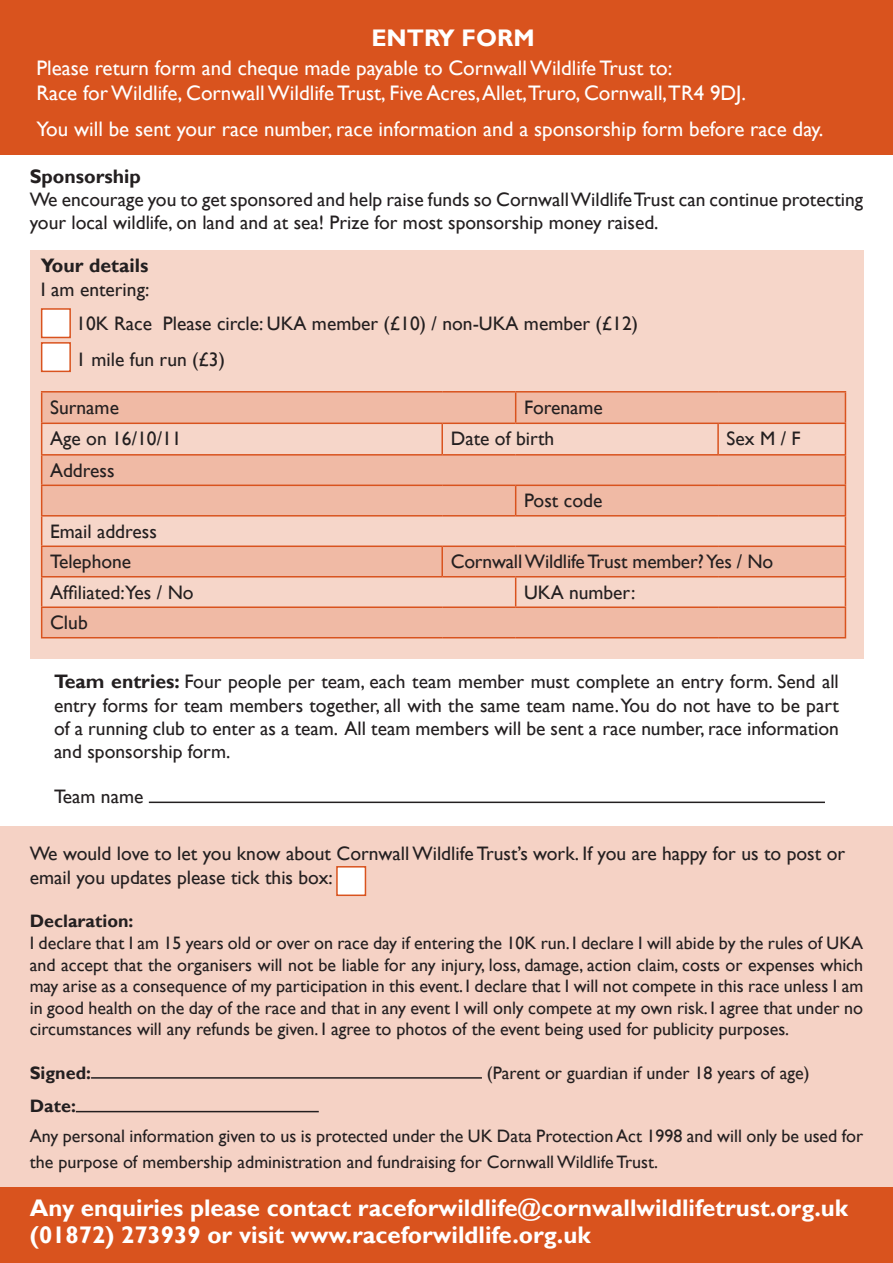
<style>
.page{position:relative;width:893px;height:1263px;background:#fff}
.page>*{position:absolute;margin:0;border:0;box-sizing:border-box;transform-origin:0 0}
.t1{font:700 24px/27px "Gill Sans";color:#fff}
.t2{font:21px "Gill Sans";color:#fff}
.t3{font:19.5px/23.4px "Gill Sans";color:#231f20}
.t4{font:700 19.5px "Gill Sans";color:#231f20}
.t5{font:18px/21.6px "Gill Sans";color:#231f20;text-align:justify}
.t6{font:700 18px "Gill Sans";color:#231f20}
.s1{font-weight:700}
</style>
<div class="page">
<div style="left:0;top:1187px;width:893px;height:76px;background:#d9531e"></div>
<div style="left:0;top:0;width:893px;height:154px;background:#d9531e"></div>
<div style="left:30px;top:250px;width:833px;height:409px;background:#f6d6c9"></div>
<div style="left:0;top:826px;width:893px;height:361px;background:#f5d2c5"></div>
<div style="left:41px;top:308px;width:30px;height:30px;background:#fff;border:2px solid #d9531e"></div>
<div style="left:41px;top:342px;width:30px;height:30px;background:#fff;border:2px solid #d9531e"></div>
<svg style="left:42px;top:392px;width:803px;height:245px;fill:#f0baa5"></svg>
<hr style="left:41px;top:391px;width:401px;height:1px;background:#d9531e">
<hr style="left:41px;top:392px;width:1px;height:31px;background:#d9531e">
<hr style="left:442px;top:391px;width:74px;height:1px;background:#d9531e">
<hr style="left:516px;top:391px;width:202px;height:1px;background:#d9531e">
<hr style="left:515px;top:392px;width:1px;height:31px;background:#d9531e">
<hr style="left:718px;top:391px;width:128px;height:1px;background:#d9531e">
<hr style="left:845px;top:392px;width:1px;height:31px;background:#d9531e">
<hr style="left:41px;top:423px;width:401px;height:1px;background:#d9531e">
<hr style="left:41px;top:424px;width:1px;height:30px;background:#d9531e">
<hr style="left:442px;top:423px;width:74px;height:1px;background:#d9531e">
<hr style="left:441px;top:424px;width:2px;height:30px;background:#d9531e">
<hr style="left:516px;top:423px;width:202px;height:1px;background:#d9531e">
<hr style="left:718px;top:423px;width:128px;height:1px;background:#d9531e">
<hr style="left:717px;top:424px;width:2px;height:30px;background:#d9531e">
<hr style="left:845px;top:424px;width:1px;height:30px;background:#d9531e">
<hr style="left:41px;top:485px;width:401px;height:1px;background:#d9531e">
<hr style="left:442px;top:485px;width:74px;height:1px;background:#d9531e">
<hr style="left:516px;top:485px;width:202px;height:1px;background:#d9531e">
<svg style="left:515px;top:486px;width:1px;height:29px"></svg>
<hr style="left:718px;top:485px;width:128px;height:1px;background:#d9531e">
<hr style="left:41px;top:545px;width:401px;height:2px;background:#d9531e">
<hr style="left:442px;top:545px;width:74px;height:2px;background:#d9531e">
<hr style="left:441px;top:547px;width:2px;height:29px;background:#d9531e">
<hr style="left:516px;top:545px;width:202px;height:2px;background:#d9531e">
<hr style="left:718px;top:545px;width:128px;height:2px;background:#d9531e">
<hr style="left:41px;top:576px;width:401px;height:1px;background:#d9531e">
<hr style="left:442px;top:576px;width:74px;height:1px;background:#d9531e">
<hr style="left:516px;top:576px;width:202px;height:1px;background:#d9531e">
<svg style="left:515px;top:577px;width:1px;height:29px"></svg>
<hr style="left:718px;top:576px;width:128px;height:1px;background:#d9531e">
<hr style="left:41px;top:606px;width:401px;height:2px;background:#d9531e">
<hr style="left:442px;top:606px;width:74px;height:2px;background:#d9531e">
<hr style="left:516px;top:606px;width:202px;height:2px;background:#d9531e">
<hr style="left:718px;top:606px;width:128px;height:2px;background:#d9531e">
<hr style="left:41px;top:637px;width:401px;height:1px;background:#d9531e">
<hr style="left:442px;top:637px;width:74px;height:1px;background:#d9531e">
<hr style="left:516px;top:637px;width:202px;height:1px;background:#d9531e">
<hr style="left:718px;top:637px;width:128px;height:1px;background:#d9531e">
<hr style="left:41px;top:454px;width:401px;height:2px;background:#d9531e">
<hr style="left:442px;top:454px;width:74px;height:2px;background:#d9531e">
<hr style="left:516px;top:454px;width:202px;height:2px;background:#d9531e">
<hr style="left:718px;top:454px;width:128px;height:2px;background:#d9531e">
<svg style="left:41px;top:456px;width:1px;height:181px"></svg>
<svg style="left:845px;top:456px;width:1px;height:181px"></svg>
<hr style="left:41px;top:515px;width:401px;height:1px;background:#d9531e">
<hr style="left:442px;top:515px;width:74px;height:1px;background:#d9531e">
<hr style="left:516px;top:515px;width:202px;height:1px;background:#d9531e">
<hr style="left:718px;top:515px;width:128px;height:1px;background:#d9531e">
<hr style="left:149px;top:801px;width:676px;height:2px;background:#231f20">
<hr style="left:91px;top:1077px;width:391px;height:2px;background:#231f20">
<hr style="left:76px;top:1111px;width:243px;height:1px;background:#231f20">
<div style="left:336px;top:866px;width:30px;height:30px;background:#fff;border:2px solid #d9531e"></div>
<p class="t1" style="left:371px;top:25px;width:165px">ENTRY FORM</p>
<p class="t2" style="left:36px;top:55px;width:638px">Please return form and cheque made payable to Cornwall Wildlife Trust to:</p>
<p class="t2" style="left:36px;top:81px;width:711px">Race for Wildlife, Cornwall Wildlife Trust, Five Acres, Allet,Truro, Cornwall,TR4 9DJ.</p>
<p class="t2" style="left:36px;top:117px;width:789px">You will be sent your race number, race information and a sponsorship form before race day.</p>
<p class="t4" style="left:30px;top:164px;width:113px">Sponsorship</p>
<p class="t3" style="left:30px;top:188px;width:835px">We encourage you to get sponsored and help raise funds so Cornwall Wildlife Trust can continue protecting your local wildlife, on land and at sea! Prize for most sponsorship money raised.</p>
<p class="t4" style="left:41px;top:254px;width:109px">Your details</p>
<p class="t3" style="left:41px;top:278px;width:110px">I am entering:</p>
<p class="t3" style="left:76px;top:312px;width:563px">10K Race Please circle: UKA member (£10) / non-UKA member (£12)</p>
<p class="t3" style="left:76px;top:348px;width:150px">1 mile fun run (£3)</p>
<p class="t3" style="left:50px;top:396px;width:70px">Surname</p>
<p class="t3" style="left:524px;top:396px;width:80px">Forename</p>
<p class="t3" style="left:50px;top:427px;width:133px">Age on 16/10/11</p>
<p class="t3" style="left:451px;top:427px;width:105px">Date of birth</p>
<p class="t3" style="left:727px;top:427px;width:76px">Sex M / F</p>
<p class="t3" style="left:50px;top:459px;width:66px">Address</p>
<p class="t3" style="left:524px;top:489px;width:80px">Post code</p>
<p class="t3" style="left:50px;top:520px;width:108px">Email address</p>
<p class="t3" style="left:50px;top:550px;width:83px">Telephone</p>
<p class="t3" style="left:451px;top:550px;width:324px">Cornwall Wildlife Trust member? Yes / No</p>
<p class="t3" style="left:50px;top:581px;width:145px">Affiliated:Yes / No</p>
<p class="t3" style="left:524px;top:581px;width:113px">UKA number:</p>
<p class="t3" style="left:50px;top:611px;width:39px">Club</p>
<p class="t3" style="left:54px;top:670px;width:786px;text-align:justify"><span class="s1">Team entries:</span> Four people per team, each team member must complete an entry form. Send all entry forms for team members together, all with the same team name. You do not have to be part of a running club to enter as a team. All team members will be sent a race number, race information and sponsorship form.</p>
<p class="t3" style="left:54px;top:785px;width:91px">Team name</p>
<p class="t3" style="left:30px;top:842px;width:817px">We would love to let you know about Cornwall Wildlife Trust’s work. If you are happy for us to post or email you updates please tick this box:</p>
<p class="t6" style="left:30px;top:910px;width:105px">Declaration:</p>
<p class="t5" style="left:30px;top:932px;width:835px">I declare that I am 15 years old or over on race day if entering the 10K run. I declare I will abide by the rules of UKA and accept that the organisers will not be liable for any injury, loss, damage, action claim, costs or expenses which may arise as a consequence of my participation in this event. I declare that I will not compete in this race unless I am in good health on the day of the race and that in any event I will only compete at my own risk. I agree that under no circumstances will any refunds be given. I agree to photos of the event being used for publicity purposes.</p>
<p class="t6" style="left:30px;top:1062px;width:63px">Signed:</p>
<p class="t5" style="left:487px;top:1062px;width:324px">(Parent or guardian if under 18 years of age)</p>
<p class="t6" style="left:30px;top:1095px;width:48px">Date:</p>
<p class="t5" style="left:30px;top:1124px;width:835px;line-height:25.2px">Any personal information given to us is protected under the UK Data Protection Act 1998 and will only be used for the purpose of membership administration and fundraising for Cornwall Wildlife Trust.</p>
<p class="t1" style="left:30px;top:1195px;width:820px">Any enquiries please contact raceforwildlife@cornwallwildlifetrust.org.uk (01872) 273939 or visit www.raceforwildlife.org.uk</p>
</div>
